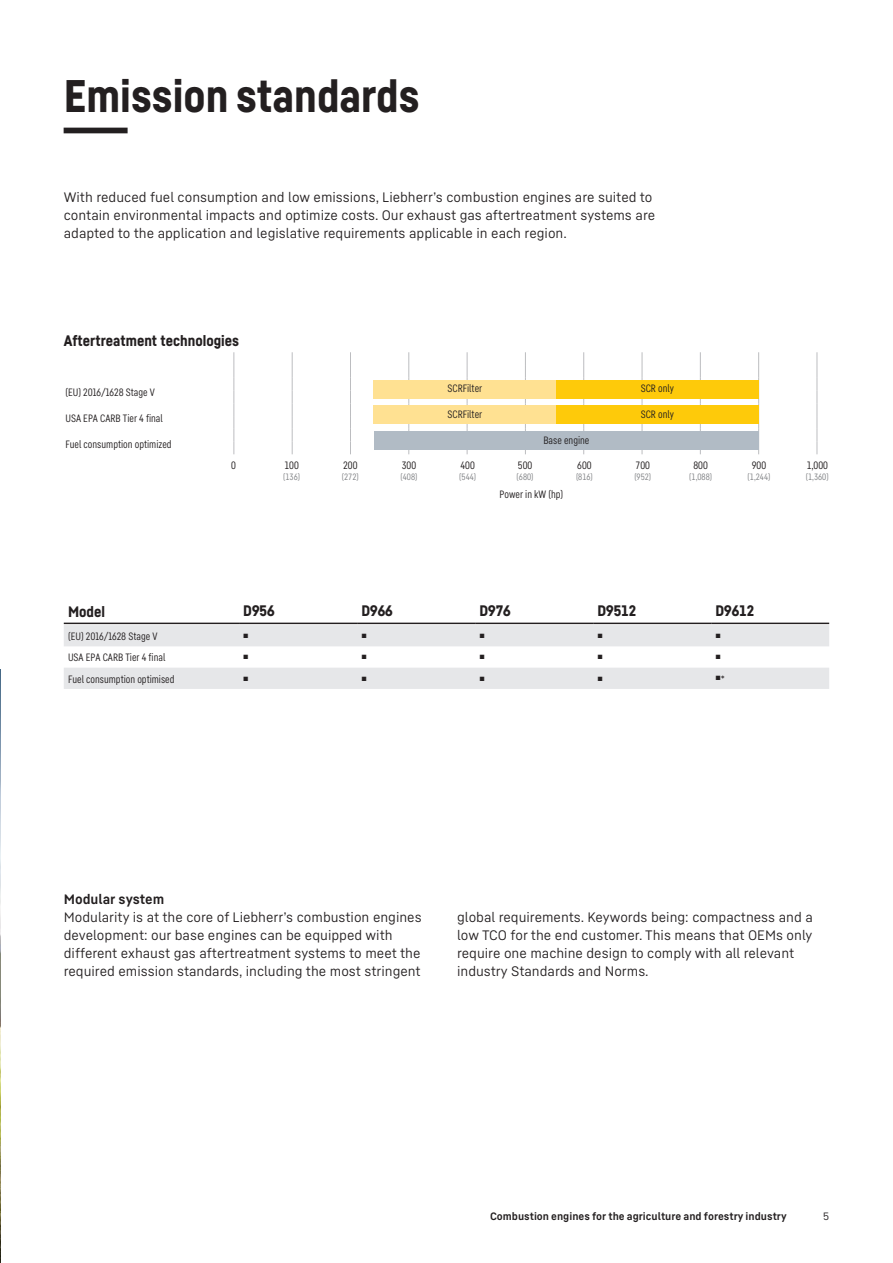
<style>
.page{position:relative;width:893px;height:1263px;background:#fff}
.page>*{position:absolute;margin:0;border:0;box-sizing:border-box;transform-origin:0 0}
.t1{font:900 45px/45px "Liebherr Head";color:#231f20}
.t2{font:900 15px "Liebherr Head";color:#231f20}
.t3{font:13.5px/18px "Liebherr Text";color:#231f20}
.t4{font:700 13.5px "Liebherr Text";color:#231f20}
.t5{font:condensed 10.5px "Liebherr Text";color:#231f20}
.t6{font:700 10.5px "Liebherr Text";color:#231f20}
.t7{font:10.5px "Liebherr Text";color:#231f20}
.t8{font:condensed 9px "Liebherr Text";color:#808285}
.t9{font:condensed 6px "Liebherr Text";color:#231f20}
.s1{font-size:10.5px}
</style>
<div class="page">
<svg style="left:234px;top:352px;width:1px;height:102px"></svg>
<svg style="left:292px;top:352px;width:1px;height:102px"></svg>
<svg style="left:350px;top:352px;width:1px;height:102px"></svg>
<svg style="left:408px;top:352px;width:1px;height:102px"></svg>
<svg style="left:467px;top:352px;width:1px;height:102px"></svg>
<svg style="left:525px;top:352px;width:1px;height:102px"></svg>
<svg style="left:583px;top:352px;width:1px;height:102px"></svg>
<svg style="left:642px;top:352px;width:1px;height:102px"></svg>
<svg style="left:700px;top:352px;width:1px;height:102px"></svg>
<svg style="left:758px;top:352px;width:1px;height:102px"></svg>
<svg style="left:817px;top:352px;width:1px;height:102px"></svg>
<div style="left:556px;top:405px;width:203px;height:19px;background:#feca0a"></div>
<div style="left:556px;top:380px;width:203px;height:18px;background:#feca0a"></div>
<div style="left:374px;top:405px;width:182px;height:19px;background:#ffe192"></div>
<div style="left:374px;top:380px;width:182px;height:18px;background:#ffe192"></div>
<div style="left:374px;top:431px;width:385px;height:19px;background:#b1bbc5"></div>
<img style="left:0;top:670px;width:1px;height:593px">
<svg style="left:64px;top:625px;width:765px;height:64px;fill:#e6e7e9"></svg>
<hr style="left:64px;top:623px;width:175px;height:1px;background:#231f20">
<hr style="left:239px;top:623px;width:118px;height:1px;background:#231f20">
<hr style="left:357px;top:623px;width:118px;height:1px;background:#231f20">
<hr style="left:475px;top:623px;width:118px;height:1px;background:#231f20">
<hr style="left:593px;top:623px;width:118px;height:1px;background:#231f20">
<hr style="left:711px;top:623px;width:118px;height:1px;background:#231f20">
<h1 class="t1" style="left:64px;top:72px;width:357px">Emission standards ---</h1>
<p class="t3" style="left:64px;top:187px;width:593px">With reduced fuel consumption and low emissions, Liebherr’s combustion engines are suited to contain environmental impacts and optimize costs. Our exhaust gas aftertreatment systems are adapted to the application and legislative requirements applicable in each region.</p>
<p class="t2" style="left:64px;top:331px;width:177px">Aftertreatment technologies</p>
<p class="t5" style="left:65px;top:386px;width:91px">(EU) 2016/1628 Stage V</p>
<p class="t5" style="left:65px;top:411px;width:99px">USA EPA CARB Tier 4 final</p>
<p class="t5" style="left:65px;top:437px;width:108px">Fuel consumption optimized</p>
<p class="t5" style="left:447px;top:382px;width:36px">SCRFilter</p>
<p class="t5" style="left:641px;top:382px;width:35px">SCR only</p>
<p class="t5" style="left:641px;top:408px;width:35px">SCR only</p>
<p class="t5" style="left:447px;top:408px;width:36px">SCRFilter</p>
<p class="t5" style="left:543px;top:433px;width:48px">Base engine</p>
<p class="t5" style="left:231px;top:459px;width:6px">0</p>
<p class="t5" style="left:518px;top:459px;width:16px">500</p>
<p class="t8" style="left:517px;top:471px;width:18px">(680)</p>
<p class="t5" style="left:343px;top:459px;width:16px">200</p>
<p class="t8" style="left:342px;top:471px;width:18px">(272)</p>
<p class="t5" style="left:402px;top:459px;width:16px">300</p>
<p class="t8" style="left:401px;top:471px;width:18px">(408)</p>
<p class="t5" style="left:461px;top:459px;width:16px">400</p>
<p class="t8" style="left:459px;top:471px;width:18px">(544)</p>
<p class="t5" style="left:285px;top:459px;width:16px">100</p>
<p class="t8" style="left:283px;top:471px;width:18px">(136)</p>
<p class="t5" style="left:577px;top:459px;width:16px">600</p>
<p class="t8" style="left:576px;top:471px;width:18px">(816)</p>
<p class="t5" style="left:636px;top:459px;width:16px">700</p>
<p class="t8" style="left:634px;top:471px;width:18px">(952)</p>
<p class="t5" style="left:500px;top:488px;width:65px">Power in kW (hp)</p>
<p class="t5" style="left:693px;top:459px;width:16px">800</p>
<p class="t8" style="left:689px;top:471px;width:24px">(1,088)</p>
<p class="t5" style="left:752px;top:459px;width:16px">900</p>
<p class="t8" style="left:748px;top:471px;width:24px">(1,244)</p>
<p class="t5" style="left:807px;top:459px;width:23px">1,000</p>
<p class="t8" style="left:806px;top:471px;width:24px">(1,360)</p>
<p class="t2" style="left:68px;top:602px;width:39px">Model</p>
<p class="t2" style="left:243px;top:602px;width:33px">D956</p>
<p class="t2" style="left:361px;top:602px;width:33px">D966</p>
<p class="t2" style="left:479px;top:602px;width:33px">D976</p>
<p class="t2" style="left:597px;top:602px;width:40px">D9512</p>
<p class="t2" style="left:715px;top:602px;width:40px">D9612</p>
<p class="t5" style="left:68px;top:630px;width:91px">(EU) 2016/1628 Stage V</p>
<p class="t9" style="left:243px;top:632px;width:7px">■</p>
<p class="t9" style="left:361px;top:632px;width:7px">■</p>
<p class="t9" style="left:479px;top:632px;width:7px">■</p>
<p class="t9" style="left:597px;top:632px;width:7px">■</p>
<p class="t9" style="left:715px;top:632px;width:7px">■</p>
<p class="t5" style="left:68px;top:651px;width:99px">USA EPA CARB Tier 4 final</p>
<p class="t9" style="left:243px;top:653px;width:7px">■</p>
<p class="t9" style="left:361px;top:653px;width:7px">■</p>
<p class="t9" style="left:479px;top:653px;width:7px">■</p>
<p class="t9" style="left:597px;top:653px;width:7px">■</p>
<p class="t9" style="left:715px;top:653px;width:7px">■</p>
<p class="t5" style="left:68px;top:672px;width:108px">Fuel consumption optimised</p>
<p class="t9" style="left:243px;top:675px;width:7px">■</p>
<p class="t9" style="left:361px;top:675px;width:7px">■</p>
<p class="t9" style="left:479px;top:675px;width:7px">■</p>
<p class="t9" style="left:597px;top:675px;width:7px">■</p>
<p class="t9" style="left:715px;top:674px;width:11px">■<span class="s1">*</span></p>
<p class="t4" style="left:64px;top:890px;width:102px">Modular system</p>
<p class="t3" style="left:64px;top:907px;width:359px">Modularity is at the core of Liebherr’s combustion engines development: our base engines can be equipped with different exhaust gas aftertreatment systems to meet the required emission standards, including the most stringent</p>
<p class="t3" style="left:457px;top:907px;width:357px">global requirements. Keywords being: compactness and a low TCO for the end customer. This means that OEMs only require one machine design to comply with all relevant industry Standards and Norms.</p>
<p class="t6" style="left:490px;top:1209px;width:298px">Combustion engines for the agriculture and forestry industry</p>
<p class="t7" style="left:823px;top:1209px;width:8px">5</p>
</div>
